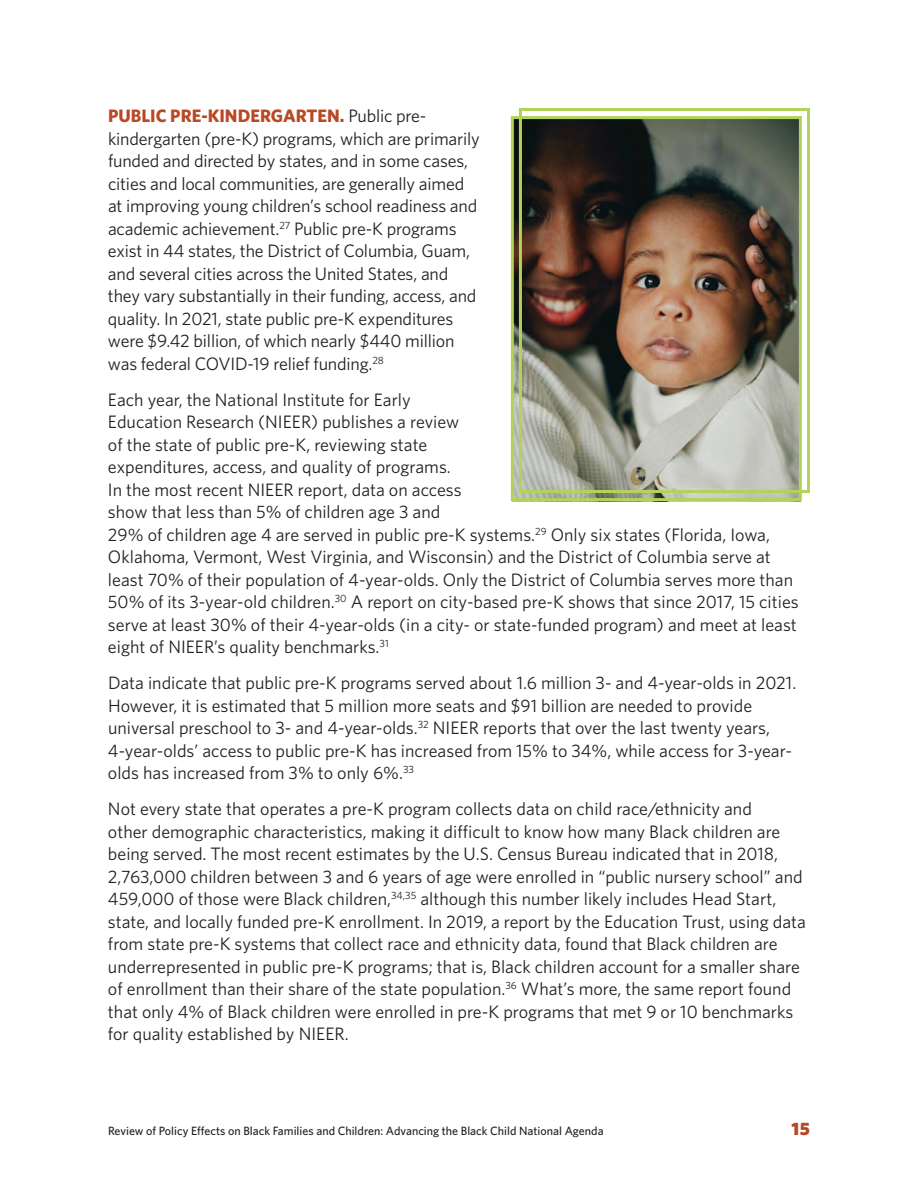
<style>
.page{position:relative;width:918px;height:1188px;background:#fff}
.page>*{position:absolute;margin:0;border:0;box-sizing:border-box;transform-origin:0 0}
.t1{font:18px/22.5px "Whitney";color:#231f20}
.t2{font:900 18px "Whitney";color:#b94825}
.t3{font:500 12px "Whitney";color:#231f20}
.s1{font-weight:700;color:#b94825}
</style>
<div class="page">
<img style="left:515px;top:120px;width:283px;height:377px">
<div style="left:511px;top:116px;width:291px;height:385px;border:3px solid #b2d456"></div>
<div style="left:519px;top:108px;width:291px;height:385px;border:3px solid #b2d456"></div>
<p class="t1" style="left:108px;top:104px;width:373px"><span class="s1">PUBLIC PRE-KINDERGARTEN.</span> Public pre&shy;kindergarten (pre-K) programs, which are primarily funded and directed by states, and in some cases, cities and local communities, are generally aimed at improving young children’s school readiness and academic achievement.<sup>27</sup> Public pre-K programs exist in 44 states, the District of Columbia, Guam, and several cities across the United States, and they vary substantially in their funding, access, and quality. In 2021, state public pre-K expenditures were $9.42 billion, of which nearly $440 million was federal COVID-19 relief funding.<sup>28</sup></p>
<p class="t1" style="left:108px;top:388px;width:692px">Each year, the National Institute for Early<br>Education Research (NIEER) publishes a review<br>of the state of public pre-K, reviewing state<br>expenditures, access, and quality of programs.<br>In the most recent NIEER report, data on access<br>show that less than 5% of children age 3 and<br>29% of children age 4 are served in public pre-K systems.<sup>29</sup> Only six states (Florida, Iowa, Oklahoma, Vermont, West Virginia, and Wisconsin) and the District of Columbia serve at least 70% of their population of 4-year-olds. Only the District of Columbia serves more than 50% of its 3-year-old children.<sup>30</sup> A report on city-based pre-K shows that since 2017, 15 cities serve at least 30% of their 4-year-olds (in a city- or state-funded program) and meet at least eight of NIEER’s quality benchmarks.<sup>31</sup></p>
<p class="t1" style="left:108px;top:671px;width:690px">Data indicate that public pre-K programs served about 1.6 million 3- and 4-year-olds in 2021.<br>However, it is estimated that 5 million more seats and $91 billion are needed to provide universal preschool to 3- and 4-year-olds.<sup>32</sup> NIEER reports that over the last twenty years, 4-year-olds’ access to public pre-K has increased from 15% to 34%, while access for 3-year&shy;olds has increased from 3% to only 6%.<sup>33</sup></p>
<p class="t1" style="left:108px;top:797px;width:699px">Not every state that operates a pre-K program collects data on child race/ethnicity and<br>other demographic characteristics, making it difficult to know how many Black children are being served. The most recent estimates by the U.S. Census Bureau indicated that in 2018, 2,763,000 children between 3 and 6 years of age were enrolled in “public nursery school” and 459,000 of those were Black children,<sup>34,35</sup> although this number likely includes Head Start, state, and locally funded pre-K enrollment. In 2019, a report by the Education Trust, using data from state pre-K systems that collect race and ethnicity data, found that Black children are underrepresented in public pre-K programs; that is, Black children account for a smaller share of enrollment than their share of the state population.<sup>36</sup> What’s more, the same report found that only 4% of Black children were enrolled in pre-K programs that met 9 or 10 benchmarks for quality established by NIEER.</p>
<p class="t3" style="left:108px;top:1123px;width:497px">Review of Policy Effects on Black Families and Children: Advancing the Black Child National Agenda</p>
<p class="t2" style="left:792px;top:1117px;width:20px">15</p>
</div>
